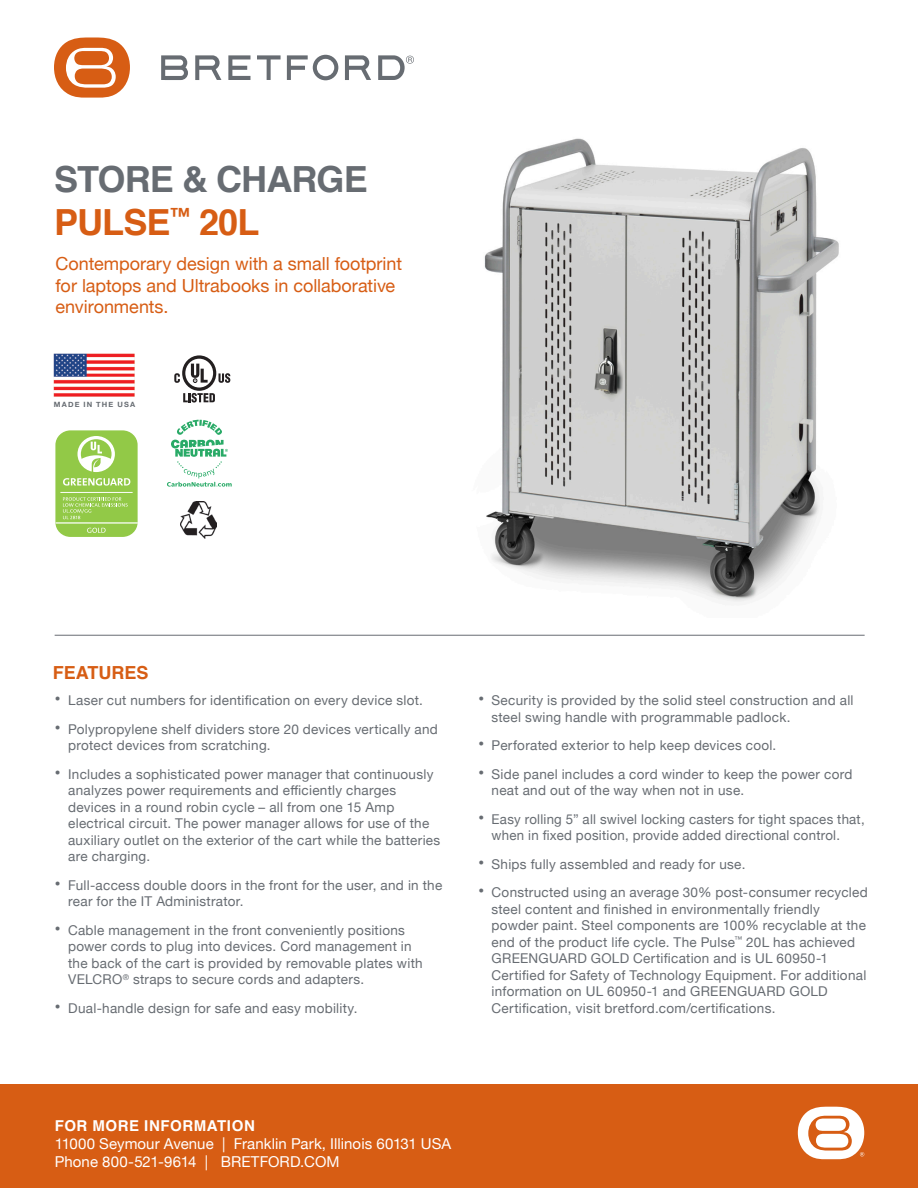
<style>
.page{position:relative;width:918px;height:1188px;background:#fff}
.page>*{position:absolute;margin:0;border:0;box-sizing:border-box;transform-origin:0 0}
.t1{font:700 36px "Helvetica";letter-spacing:-.025em;color:#676c72}
.t2{font:700 36px "Helvetica";letter-spacing:-.025em;color:#d75d14}
.t3{font:18px/21.6px "Helvetica Neue";color:#d75d14}
.t4{font:700 18px "Helvetica";color:#d75d14}
.t5{font:15px/18px "Helvetica Neue";letter-spacing:.005em;color:#fff}
.t6{font:700 15px "Helvetica";letter-spacing:.04em;color:#fff}
.t7{font:13.5px/16.5px "Helvetica Neue";letter-spacing:.02em;color:#676c72}
.t8{font:700 7.2px "Helvetica Neue";letter-spacing:.16em;color:#676c72}
.s1{font-weight:700;font-size:18px}
</style>
<div class="page">
<div style="left:0;top:1084px;width:918px;height:104px;background:#d75d14"></div>
<svg style="left:798px;top:1107px;width:66px;height:52px"></svg>
<svg style="left:195px;top:55px;width:26px;height:25px"></svg>
<svg style="left:287px;top:55px;width:51px;height:25px"></svg>
<svg style="left:228px;top:55px;width:22px;height:25px"></svg>
<svg style="left:257px;top:55px;width:24px;height:25px"></svg>
<svg style="left:161px;top:55px;width:27px;height:25px"></svg>
<svg style="left:345px;top:55px;width:26px;height:25px"></svg>
<svg style="left:54px;top:38px;width:76px;height:60px"></svg>
<svg style="left:378px;top:55px;width:36px;height:25px"></svg>
<img style="left:54px;top:354px;width:81px;height:43px">
<img style="left:181px;top:502px;width:36px;height:37px">
<svg style="left:183px;top:393px;width:32px;height:10px"></svg>
<svg style="left:218px;top:373px;width:12px;height:10px"></svg>
<svg style="left:182px;top:355px;width:34px;height:36px"></svg>
<svg style="left:185px;top:359px;width:28px;height:29px"></svg>
<svg style="left:191px;top:364px;width:17px;height:19px"></svg>
<svg style="left:174px;top:373px;width:6px;height:10px"></svg>
<svg style="left:167px;top:420px;width:65px;height:67px"></svg>
<div style="left:55px;top:430px;width:83px;height:107px;background:#92c947;border-radius:15px"></div>
<hr style="left:56px;top:522px;width:82px;height:2px;background:#fff">
<svg style="left:87px;top:528px;width:19px;height:5px"></svg>
<svg style="left:63px;top:497px;width:65px;height:22px"></svg>
<hr style="left:60px;top:492px;width:73px;height:1px;background:#fff">
<svg style="left:63px;top:436px;width:67px;height:50px"></svg>
<img style="left:484px;top:138px;width:355px;height:464px">
<hr style="left:55px;top:635px;width:810px;height:1px;background:#676c72">
<p class="t1" style="left:54px;top:150px;width:315px">STORE &amp; CHARGE</p>
<p class="t2" style="left:54px;top:193px;width:207px">PULSE<sup>™</sup> 20L</p>
<p class="t3" style="left:56px;top:254px;width:348px">Contemporary design with a small footprint for laptops and Ultrabooks in collaborative environments.</p>
<p class="t8" style="left:54px;top:399px;width:83px">MADE IN THE USA</p>
<p class="t4" style="left:53px;top:658px;width:97px">FEATURES</p>
<p class="t7" style="left:55px;top:693px;width:370px"><span class="s1">•</span> Laser cut numbers for identification on every device slot.</p>
<p class="t7" style="left:68px;top:721px;width:371px;text-indent:-14px"><span class="s1">•</span> Polypropylene shelf dividers store 20 devices vertically and protect devices from scratching.</p>
<p class="t7" style="left:68px;top:766px;width:374px;text-indent:-14px"><span class="s1">•</span> Includes a sophisticated power manager that continuously analyzes power requirements and efficiently charges devices in a round robin cycle – all from one 15 Amp electrical circuit. The power manager allows for use of the auxiliary outlet on the exterior of the cart while the batteries are charging.</p>
<p class="t7" style="left:68px;top:877px;width:376px;text-indent:-14px"><span class="s1">•</span> Full-access double doors in the front for the user, and in the rear for the IT Administrator.</p>
<p class="t7" style="left:68px;top:922px;width:356px;text-indent:-14px"><span class="s1">•</span> Cable management in the front conveniently positions power cords to plug into devices. Cord management in the back of the cart is provided by removable plates with VELCRO<sup>®</sup> straps to secure cords and adapters.</p>
<p class="t7" style="left:55px;top:1000px;width:304px"><span class="s1">•</span> Dual-handle design for safe and easy mobility.</p>
<p class="t7" style="left:492px;top:693px;width:364px;text-indent:-14px"><span class="s1">•</span> Security is provided by the solid steel construction and all steel swing handle with programmable padlock.</p>
<p class="t7" style="left:478px;top:738px;width:300px"><span class="s1">•</span> Perforated exterior to help keep devices cool.</p>
<p class="t7" style="left:492px;top:766px;width:362px;text-indent:-14px"><span class="s1">•</span> Side panel includes a cord winder to keep the power cord neat and out of the way when not in use.</p>
<p class="t7" style="left:492px;top:811px;width:375px;text-indent:-14px"><span class="s1">•</span> Easy rolling 5” all swivel locking casters for tight spaces that, when in fixed position, provide added directional control.</p>
<p class="t7" style="left:478px;top:856px;width:269px"><span class="s1">•</span> Ships fully assembled and ready for use.</p>
<p class="t7" style="left:492px;top:885px;width:378px;text-indent:-14px"><span class="s1">•</span> Constructed using an average 30% post-consumer recycled steel content and finished in environmentally friendly powder paint. Steel components are 100% recyclable at the end of the product life cycle. The Pulse<sup>™</sup> 20L has achieved GREENGUARD GOLD Certification and is UL 60950-1<br>Certified for Safety of Technology Equipment. For additional information on UL 60950-1 and GREENGUARD GOLD Certification, visit bretford.com/certifications.</p>
<p class="t6" style="left:55px;top:1114px;width:202px">FOR MORE INFORMATION</p>
<p class="t5" style="left:55px;top:1136px;width:398px">11000 Seymour Avenue | Franklin Park, Illinois 60131 USA<br>Phone 800-521-9614 | BRETFORD.COM</p>
</div>
